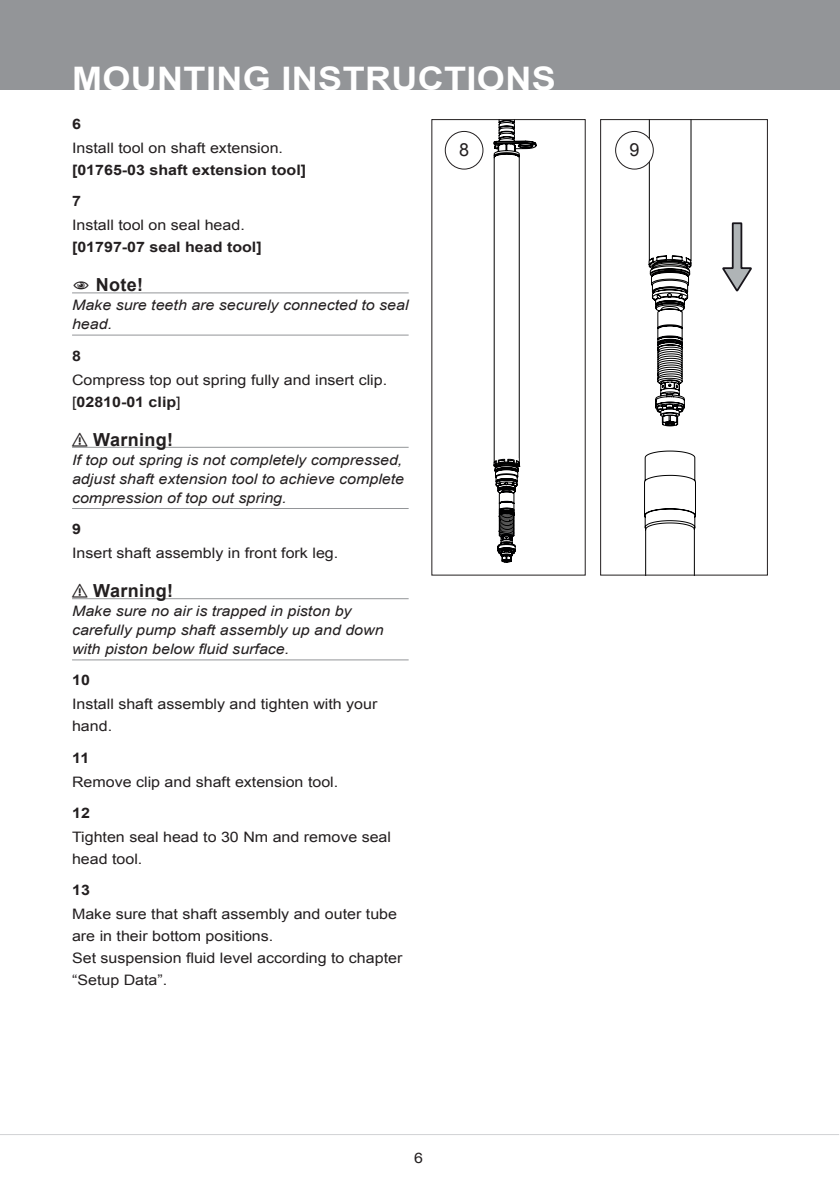
<style>
.page{position:relative;width:840px;height:1191px;background:#fff}
.page>*{position:absolute;margin:0;border:0;box-sizing:border-box;transform-origin:0 0}
.t1{font:700 32.4px "Arial";letter-spacing:.01em;color:#fff;scale:1.11 1}
.t2{font:700 18px "Arial";letter-spacing:.02em;color:#231f20}
.t3{font:18px "Arial";color:#231f20}
.t4{font:14.4px/22px "Arial";color:#231f20;scale:1.11 1}
.t5{font:italic 14.4px/19px "Arial";color:#231f20;scale:1.11 1}
.t6{font:700 14.4px/31.4px "Arial";color:#231f20;scale:1.11 1}
.s1{font-weight:700}
</style>
<div class="page">
<div style="left:0;top:0;width:839px;height:90px;background:#939598"></div>
<hr style="left:0;top:1134px;width:838px;height:1px;background:#d1d2d4">
<svg style="left:722px;top:222px;width:29px;height:70px"></svg>
<svg style="left:643px;top:121px;width:53px;height:452px"></svg>
<div style="left:599px;top:119px;width:168px;height:456px;border:1px solid #231f20"></div>
<hr style="left:72px;top:292px;width:336px;height:1px;background:#939598">
<hr style="left:72px;top:335px;width:336px;height:1px;background:#939598">
<hr style="left:72px;top:447px;width:336px;height:1px;background:#939598">
<hr style="left:72px;top:508px;width:336px;height:1px;background:#939598">
<hr style="left:72px;top:598px;width:336px;height:1px;background:#939598">
<hr style="left:72px;top:659px;width:336px;height:1px;background:#939598">
<div style="left:444px;top:131px;width:39px;height:39px;border:1px solid #231f20;border-radius:50%"></div>
<div style="left:615px;top:131px;width:38px;height:38px;background:#fff;border-radius:50%"></div>
<div style="left:614px;top:131px;width:39px;height:39px;border:1px solid #231f20;border-radius:50%"></div>
<svg style="left:493px;top:121px;width:43px;height:441px"></svg>
<h1 class="t1" style="left:72px;top:57px;width:437px">MOUNTING INSTRUCTIONS</h1>
<p class="t6" style="left:72px;top:108px;width:10px">6</p>
<p class="t4" style="left:72px;top:137px;width:191px">Install tool on shaft extension.</p>
<p class="t6" style="left:72px;top:154px;width:212px">[01765-03 shaft extension tool]<br>7</p>
<p class="t4" style="left:72px;top:214px;width:157px">Install tool on seal head.</p>
<p class="t6" style="left:72px;top:232px;width:172px">[01797-07 seal head tool]</p>
<p class="t2" style="left:96px;top:273px;width:49px">Note!</p>
<p class="t5" style="left:72px;top:296px;width:304px">Make sure teeth are securely connected to seal head.</p>
<p class="t6" style="left:72px;top:340px;width:10px">8</p>
<p class="t4" style="left:72px;top:368px;width:285px">Compress top out spring fully and insert clip. [<span class="s1">02810-01 clip</span>]</p>
<p class="t2" style="left:72px;top:427px;width:103px">⚠ Warning!</p>
<p class="t5" style="left:72px;top:450px;width:300px">If top out spring is not completely compressed, adjust shaft extension tool to achieve complete compression of top out spring.</p>
<p class="t6" style="left:72px;top:513px;width:10px">9</p>
<p class="t4" style="left:72px;top:542px;width:241px">Insert shaft assembly in front fork leg.</p>
<p class="t2" style="left:72px;top:578px;width:103px">⚠ Warning!</p>
<p class="t5" style="left:72px;top:601px;width:282px">Make sure no air is trapped in piston by carefully pump shaft assembly up and down with piston below fluid surface.</p>
<p class="t6" style="left:72px;top:665px;width:18px">10</p>
<p class="t4" style="left:72px;top:693px;width:276px">Install shaft assembly and tighten with your hand.</p>
<p class="t6" style="left:72px;top:742px;width:17px">11</p>
<p class="t4" style="left:72px;top:771px;width:241px">Remove clip and shaft extension tool.</p>
<p class="t6" style="left:72px;top:797px;width:18px">12</p>
<p class="t4" style="left:72px;top:826px;width:289px">Tighten seal head to 30 Nm and remove seal head tool.</p>
<p class="t6" style="left:72px;top:875px;width:18px">13</p>
<p class="t4" style="left:72px;top:903px;width:299px">Make sure that shaft assembly and outer tube are in their bottom positions.<br>Set suspension fluid level according to chapter “Setup Data”.</p>
<p class="t3" style="left:459px;top:138px;width:12px">8</p>
<p class="t3" style="left:629px;top:138px;width:12px">9</p>
<p class="t4" style="left:414px;top:1147px;width:10px">6</p>
</div>
